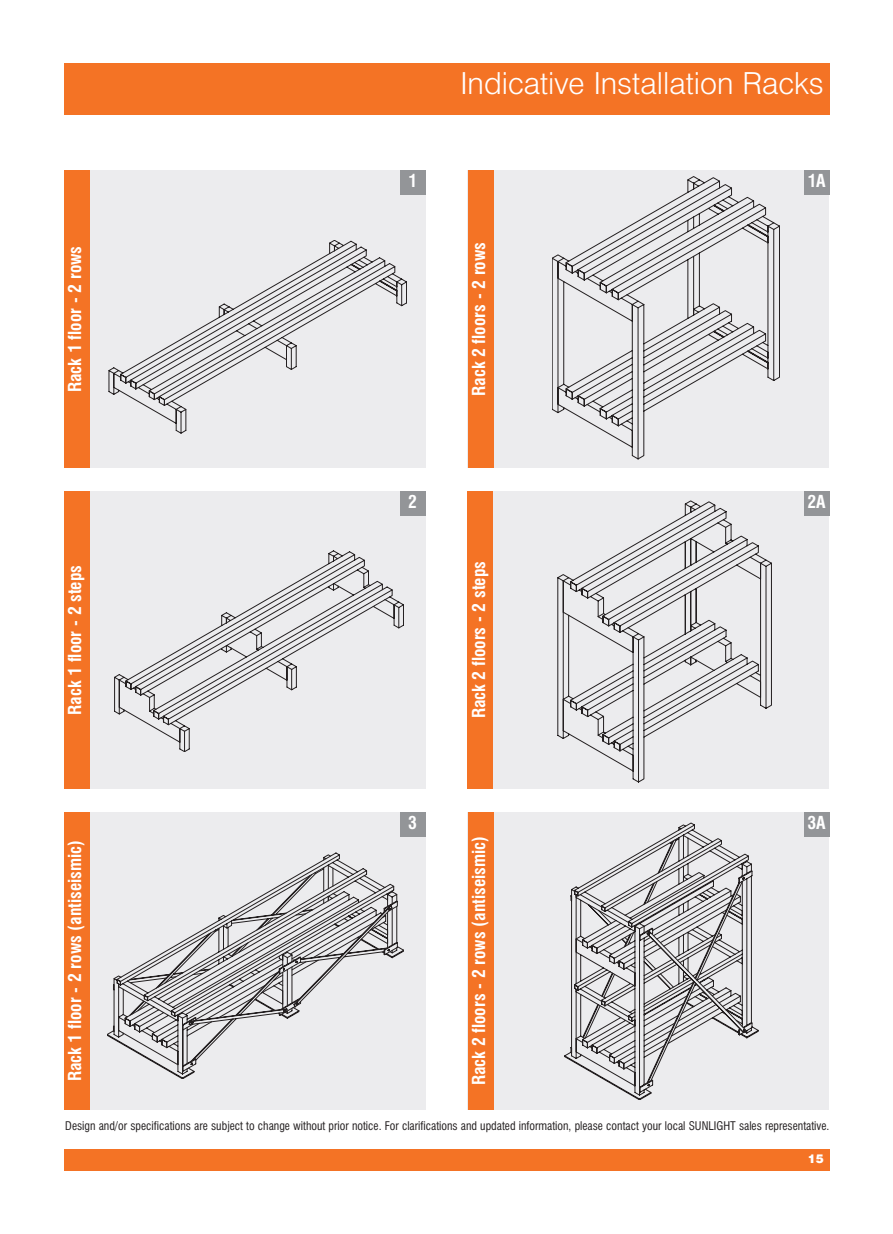
<style>
.page{position:relative;width:893px;height:1234px;background:#fff}
.page>*{position:absolute;margin:0;border:0;box-sizing:border-box;transform-origin:0 0}
.t1{font:300 30px "UB Helvetica";color:#fff}
.t2{font:18px "UB Helvetica Cond Bold";color:#fff}
.t3{font:12px "UB Helvetica Cond";color:#231f20}
.t4{font:900 12px "UB Helvetica";color:#fff}
</style>
<div class="page">
<div style="left:64px;top:64px;width:766px;height:51px;background:#f47325"></div>
<div style="left:64px;top:1148px;width:766px;height:21px;background:#f47325"></div>
<div style="left:64px;top:491px;width:361px;height:297px;background:#ececee"></div>
<svg style="left:114px;top:550px;width:289px;height:201px"></svg>
<div style="left:64px;top:170px;width:361px;height:298px;background:#ececee"></div>
<svg style="left:109px;top:240px;width:297px;height:193px"></svg>
<div style="left:468px;top:491px;width:361px;height:297px;background:#ececee"></div>
<svg style="left:558px;top:500px;width:213px;height:282px"></svg>
<div style="left:468px;top:170px;width:361px;height:298px;background:#ececee"></div>
<svg style="left:552px;top:176px;width:228px;height:283px"></svg>
<div style="left:64px;top:170px;width:25px;height:298px;background:#f47325"></div>
<div style="left:468px;top:170px;width:25px;height:298px;background:#f47325"></div>
<div style="left:64px;top:491px;width:25px;height:297px;background:#f47325"></div>
<div style="left:468px;top:491px;width:25px;height:297px;background:#f47325"></div>
<div style="left:468px;top:811px;width:361px;height:298px;background:#ececee"></div>
<svg style="left:565px;top:822px;width:193px;height:277px"></svg>
<svg style="left:582px;top:838px;width:168px;height:247px"></svg>
<div style="left:468px;top:811px;width:25px;height:298px;background:#f47325"></div>
<div style="left:64px;top:811px;width:361px;height:298px;background:#ececee"></div>
<svg style="left:107px;top:852px;width:297px;height:226px"></svg>
<svg style="left:129px;top:872px;width:267px;height:194px"></svg>
<div style="left:64px;top:811px;width:25px;height:298px;background:#f47325"></div>
<div style="left:400px;top:170px;width:25px;height:25px;background:#939598"></div>
<div style="left:804px;top:170px;width:25px;height:25px;background:#939598"></div>
<div style="left:400px;top:491px;width:25px;height:24px;background:#939598"></div>
<div style="left:804px;top:491px;width:25px;height:24px;background:#939598"></div>
<div style="left:400px;top:811px;width:25px;height:25px;background:#939598"></div>
<div style="left:804px;top:811px;width:25px;height:25px;background:#939598"></div>
<h1 class="t1" style="left:460px;top:64px;width:365px">Indicative Installation Racks</h1>
<h2 class="t2" style="left:408px;top:171px;width:10px">1</h2>
<h2 class="t2" style="left:807px;top:171px;width:20px">1A</h2>
<h2 class="t2" style="left:65px;top:392px;width:147px;rotate:-90deg">Rack 1 floor - 2 rows</h2>
<h2 class="t2" style="left:469px;top:396px;width:155px;rotate:-90deg">Rack 2 floors - 2 rows</h2>
<h2 class="t2" style="left:408px;top:491px;width:10px">2</h2>
<h2 class="t2" style="left:807px;top:491px;width:20px">2A</h2>
<h2 class="t2" style="left:65px;top:714px;width:151px;rotate:-90deg">Rack 1 floor - 2 steps</h2>
<h2 class="t2" style="left:468px;top:718px;width:159px;rotate:-90deg">Rack 2 floors - 2 steps</h2>
<h2 class="t2" style="left:65px;top:1081px;width:243px;rotate:-90deg">Rack 1 floor - 2 rows (antiseismic)</h2>
<h2 class="t2" style="left:408px;top:812px;width:10px">3</h2>
<h2 class="t2" style="left:807px;top:812px;width:20px">3A</h2>
<h2 class="t2" style="left:468px;top:1084px;width:250px;rotate:-90deg">Rack 2 floors - 2 rows (antiseismic)</h2>
<p class="t3" style="left:65px;top:1118px;width:766px">Design and/or specifications are subject to change without prior notice. For clarifications and updated information, please contact your local SUNLIGHT sales representative.</p>
<p class="t4" style="left:808px;top:1151px;width:18px">15</p>
</div>
